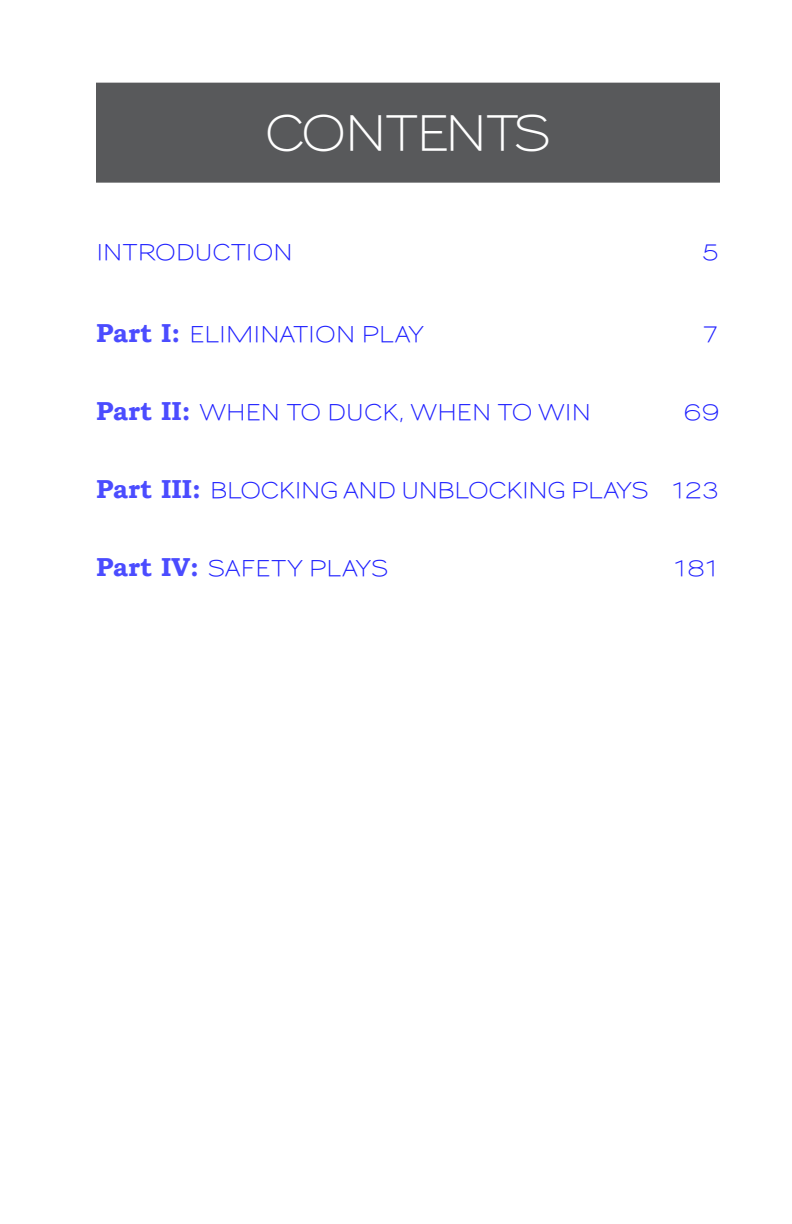
<style>
.page{position:relative;width:792px;height:1224px;background:#fff}
.page>*{position:absolute;margin:0;border:0;box-sizing:border-box;transform-origin:0 0}
.t1{font:600 48px "Sansumi";letter-spacing:-.045em;color:#fff}
.t2{font:700 26px "Bookman Old Style";color:#4b4cff}
.t3{font:600 22px "Sansumi";letter-spacing:-.025em;color:#1e1fff}
.t4{font:600 22px "Sansumi";letter-spacing:-.005em;color:#1e1fff}
.s1{font-family:"Sansumi";font-weight:600;font-size:22px;color:#1e1fff}
.s2{font-family:"Bookman Old Style";font-weight:700;font-size:26px;color:#4b4cff}
</style>
<div class="page">
<div style="left:96px;top:83px;width:624px;height:100px;background:#58595b"></div>
<h1 class="t1" style="left:265px;top:108px;width:288px">CONTENTS</h1>
<p class="t3" style="left:96px;top:241px;width:130px">INTRODUCTI</p>
<p class="t3" style="left:253px;top:241px;width:42px">ON</p>
<p class="t3" style="left:701px;top:241px;width:20px">5</p>
<p class="t2" style="left:96px;top:315px;width:136px">Part I: <span class="s1">E LIMI</span></p>
<p class="t3" style="left:260px;top:323px;width:165px">NATI ON PLAY</p>
<p class="t3" style="left:701px;top:323px;width:20px">7</p>
<p class="t3" style="left:96px;top:401px;width:497px"><span class="s2">Part II:</span> WHEN TO D UCK, WHEN TO WI N</p>
<p class="t3" style="left:683px;top:401px;width:38px">69</p>
<p class="t3" style="left:96px;top:479px;width:626px"><span class="s2">Part III:</span> BLOCKI NG AND U NB LOCKI NG PLAYS 123</p>
<p class="t4" style="left:96px;top:557px;width:294px"><span class="s2">Part IV:</span> SAFETY PLAYS</p>
<p class="t3" style="left:673px;top:557px;width:48px">181</p>
</div>
